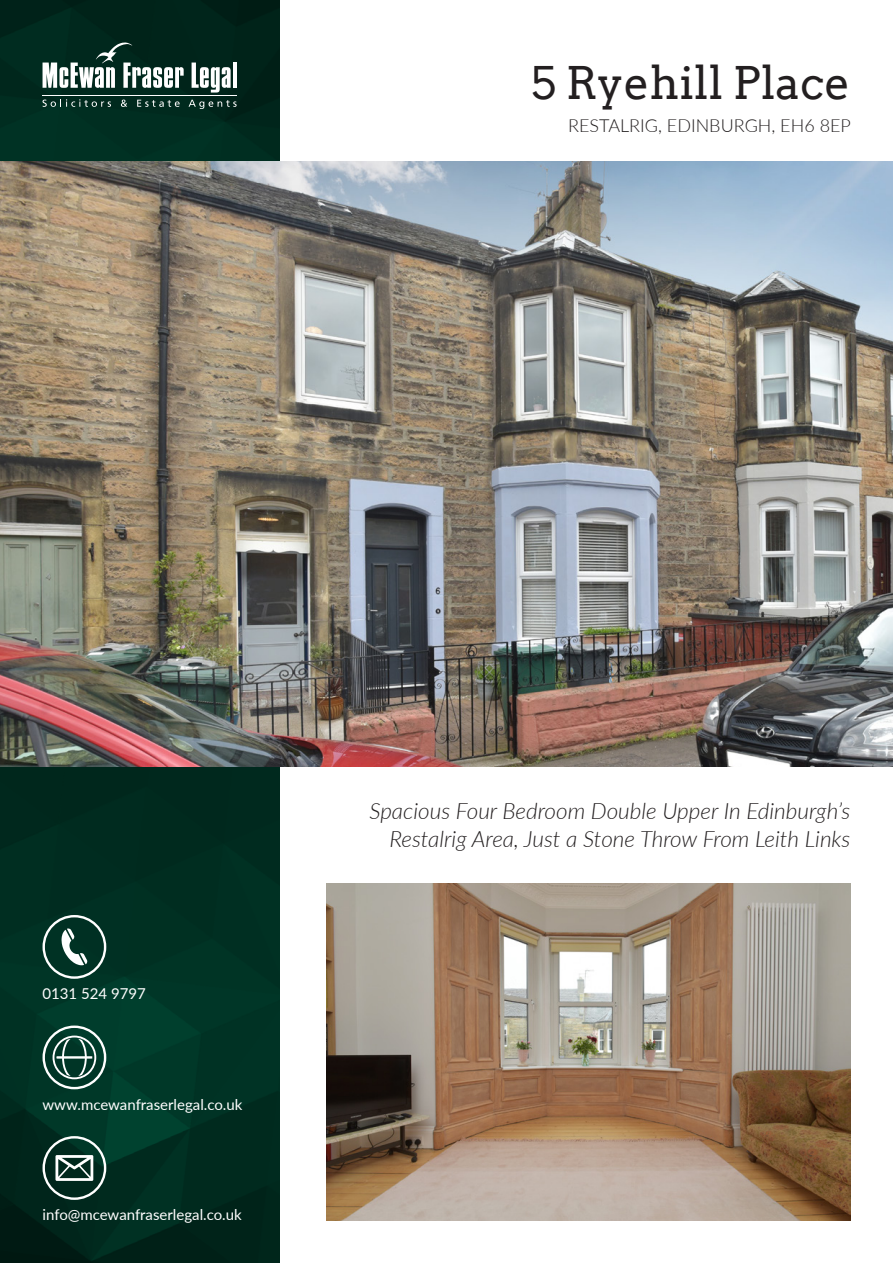
<style>
.page{position:relative;width:893px;height:1263px;background:#fff}
.page>*{position:absolute;margin:0;border:0;box-sizing:border-box;transform-origin:0 0}
.t1{font:45px "Arvo";color:#231f20}
.t2{font:italic 300 22.5px/27px "Lato";color:#231f20;text-align:right}
.t3{font:300 18px "Lato";color:#231f20}
.t4{font:15px "Lato";color:#fff}
</style>
<div class="page">
<img style="left:0;top:0;width:279px;height:1263px">
<img style="left:0;top:162px;width:893px;height:605px">
<svg style="left:43px;top:43px;width:141px;height:45px"></svg>
<svg style="left:192px;top:63px;width:39px;height:30px"></svg>
<hr style="left:233px;top:63px;width:4px;height:25px;background:#fff">
<hr style="left:43px;top:95px;width:194px;height:1px;background:#fff">
<svg style="left:43px;top:99px;width:68px;height:8px"></svg>
<svg style="left:121px;top:100px;width:6px;height:7px"></svg>
<svg style="left:137px;top:100px;width:43px;height:7px"></svg>
<svg style="left:189px;top:100px;width:48px;height:9px"></svg>
<img style="left:326px;top:883px;width:524px;height:337px">
<svg style="left:43px;top:915px;width:63px;height:64px;background:#335a4f"></svg>
<svg style="left:43px;top:1025px;width:63px;height:64px;background:#3a6559"></svg>
<svg style="left:43px;top:1136px;width:63px;height:64px;background:#3a5b52"></svg>
<h1 class="t1" style="left:531px;top:55px;width:321px">5 Ryehill Place</h1>
<p class="t3" style="left:568px;top:113px;width:284px">RESTALRIG, EDINBURGH, EH6 8EP</p>
<p class="t4" style="left:43px;top:983px;width:105px">0131 524 9797</p>
<p class="t4" style="left:43px;top:1094px;width:201px">www.mcewanfraserlegal.co.uk</p>
<p class="t4" style="left:43px;top:1204px;width:201px">info@mcewanfraserlegal.co.uk</p>
<p class="t2" style="left:369px;top:797px;width:482px">Spacious Four Bedroom Double Upper In Edinburgh’s<br>Restalrig Area, Just a Stone Throw From Leith Links</p>
</div>
